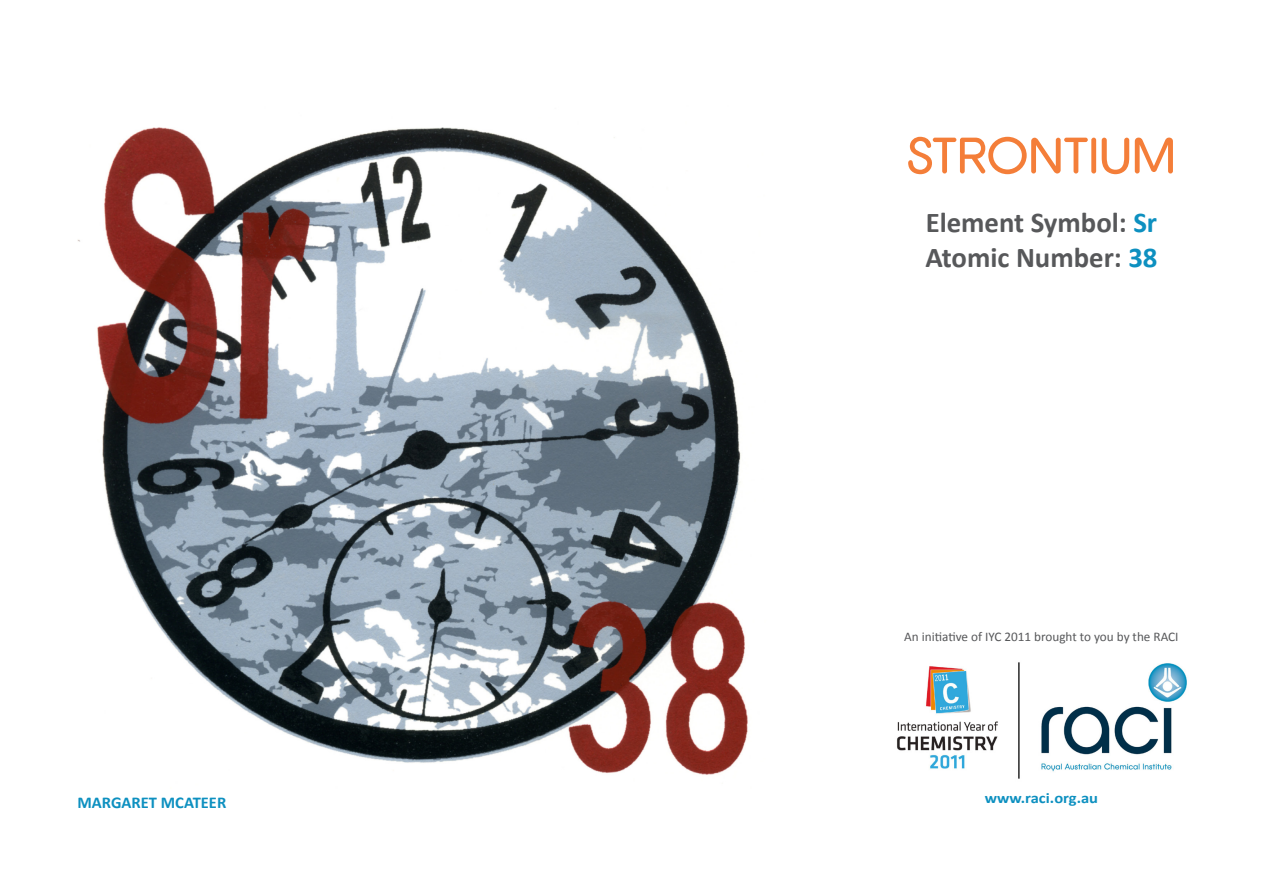
<style>
.page{position:relative;width:1263px;height:893px;background:#fff}
.page>*{position:absolute;margin:0;border:0;box-sizing:border-box;transform-origin:0 0}
.t1{font:50.25px "Defused";color:#f47e39}
.t2{font:700 28.8px "Calibri";color:#57585a}
.t3{font:700 16.5px "Calibri";color:#0d90c0}
.t4{font:700 15px "Calibri";color:#0d90c0;scale:1.1 1}
.t5{font:13.2px "Calibri";color:#57585a}
.s1{color:#0d90c0}
</style>
<div class="page">
<img style="left:78px;top:127px;width:670px;height:648px">
<img style="left:897px;top:662px;width:290px;height:117px">
<p class="t3" style="left:78px;top:791px;width:150px">MARGARET MCATEER</p>
<p class="t1" style="left:907px;top:127px;width:271px">STRONTIUM</p>
<p class="t2" style="left:926px;top:204px;width:233px">Element Symbol: <span class="s1">Sr</span></p>
<p class="t2" style="left:925px;top:239px;width:234px">Atomic Number: <span class="s1">38</span></p>
<p class="t5" style="left:904px;top:628px;width:276px">An initiative of IYC 2011 brought to you by the RACI</p>
<p class="t4" style="left:985px;top:789px;width:105px">www.raci.org.au</p>
</div>
